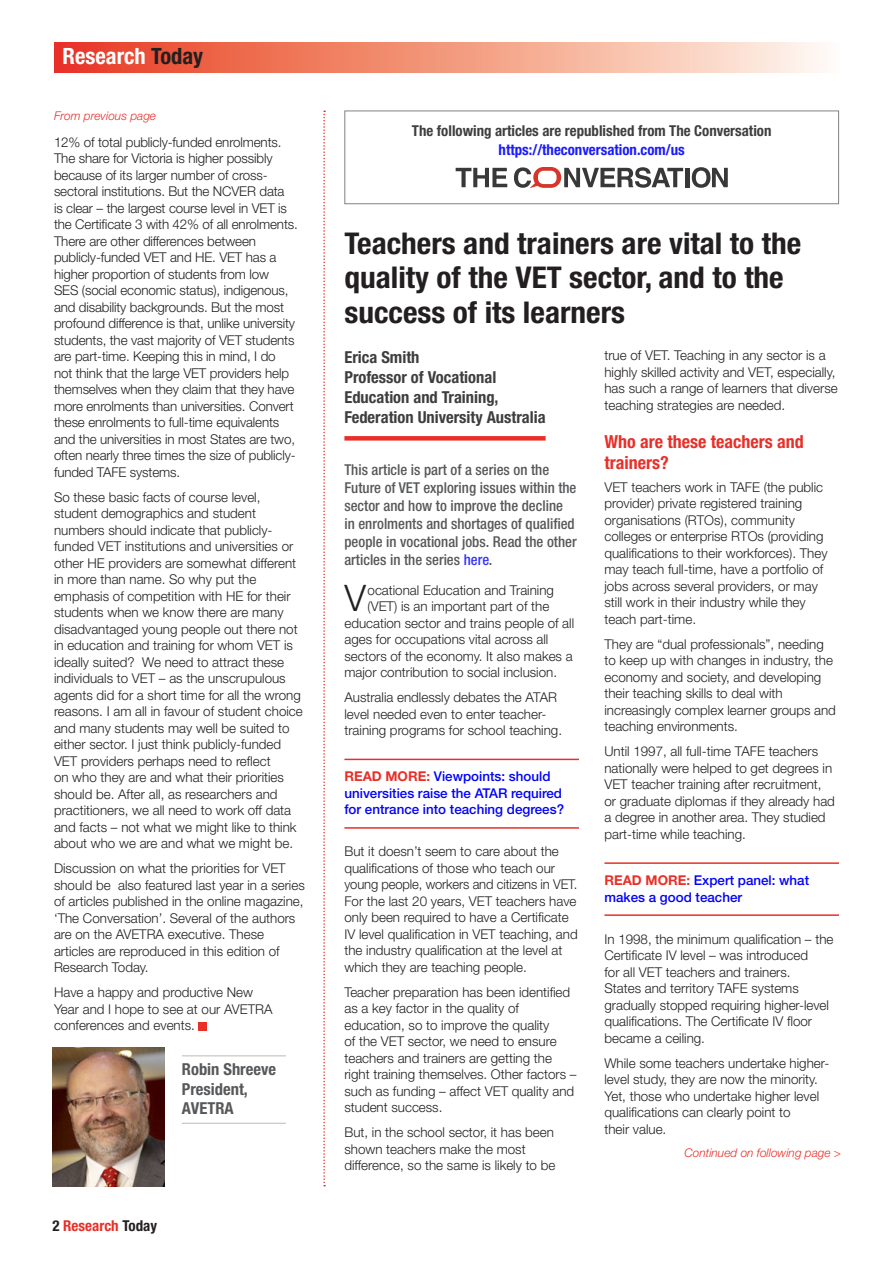
<style>
.page{position:relative;width:893px;height:1263px;background:#fff}
.page>*{position:absolute;margin:0;border:0;box-sizing:border-box;transform-origin:0 0}
.First_par{font:300 36.6px "Helvetica Neue";color:#231f20}
.heading_1{font:700 condensed 30px/34.5px "Helvetica Neue";color:#231f20;scale:1.04 1}
.t1{font:700 condensed 22.5px "Helvetica Neue";color:#fff}
.Heading_3{font:700 condensed 18px/21px "Helvetica Neue";color:#e82f28}
.writers_credit{font:700 condensed 16.5px/20.2px "Helvetica Neue";color:#3e3e3f}
.writers_credit_copy{font:700 condensed 16.5px/19.5px "Helvetica Neue";color:#57585a}
.Intro{font:500 condensed 15px/18px "Helvetica Neue";color:#57585a}
.Heading_4{font:700 condensed 15px "Helvetica Neue";color:#3e3e3f}
.Heading_4-2{font:700 condensed 15px "Helvetica Neue";color:#1a1aff}
.t2{font:700 condensed 15px "Helvetica Neue";color:#e82f28}
.body_text{font:300 13.5px/16.5px "Helvetica Neue";color:#231f20}
.First_par-2{font:300 13.5px "Helvetica Neue";color:#231f20}
.Read_more_breakouts{font:500 13.5px/16.5px "Helvetica Neue";color:#00f}
.body_text-2{font:italic 300 12px "Helvetica Neue";color:#e82f28}
.s1{color:#231f20}
.s2{color:#33f}
.s3{font-weight:700;color:#e82f28}
</style>
<div class="page">
<div style="left:54px;top:43px;width:786px;height:29px;background:linear-gradient(to right,#e8381a,#fffaeb)"></div>
<div style="left:344px;top:436px;width:202px;height:5px;background:#e82f28"></div>
<hr style="left:344px;top:759px;width:235px;height:1px;background:#e82f28">
<hr style="left:344px;top:827px;width:235px;height:2px;background:#e82f28">
<hr style="left:604px;top:862px;width:235px;height:2px;background:#e82f28">
<hr style="left:604px;top:914px;width:235px;height:2px;background:#e82f28">
<hr style="left:182px;top:1055px;width:104px;height:1px;background:#bcbbb8">
<hr style="left:182px;top:1123px;width:104px;height:1px;background:#bcbbb8">
<div style="left:199px;top:1022px;width:8px;height:8px;background:#e82f28"></div>
<img style="left:52px;top:1047px;width:113px;height:139px">
<svg style="left:323px;top:111px;width:2px;height:1075px"></svg>
<div style="left:344px;top:111px;width:495px;height:93px;border:1px solid #83827e"></div>
<svg style="left:456px;top:168px;width:51px;height:19px"></svg>
<hr style="left:685px;top:168px;width:4px;height:19px;background:#383838">
<svg style="left:692px;top:167px;width:36px;height:21px"></svg>
<svg style="left:514px;top:167px;width:169px;height:21px"></svg>
<h3 class="t1" style="left:63px;top:43px;width:142px">Research <span class="s1">Today</span></h3>
<p class="body_text-2" style="left:54px;top:109px;width:104px">From previous page</p>
<p class="body_text" style="left:54px;top:133px;width:245px">12% of total publicly-funded enrolments.<br>The share for Victoria is higher possibly because of its larger number of cross&shy;sectoral institutions. But the NCVER data<br>is clear – the largest course level in VET is the Certificate 3 with 42% of all enrolments.<br>There are other differences between publicly-funded VET and HE. VET has a higher proportion of students from low<br>SES (social economic status), indigenous, and disability backgrounds. But the most profound difference is that, unlike university students, the vast majority of VET students are part-time. Keeping this in mind, I do<br>not think that the large VET providers help themselves when they claim that they have more enrolments than universities. Convert these enrolments to full-time equivalents and the universities in most States are two, often nearly three times the size of publicly&shy;funded TAFE systems.</p>
<p class="body_text" style="left:54px;top:488px;width:250px">So these basic facts of course level, student demographics and student numbers should indicate that publicly&shy;funded VET institutions and universities or other HE providers are somewhat different in more than name. So why put the emphasis of competition with HE for their students when we know there are many disadvantaged young people out there not in education and training for whom VET is ideally suited? We need to attract these individuals to VET – as the unscrupulous agents did for a short time for all the wrong reasons. I am all in favour of student choice and many students may well be suited to either sector. I just think publicly-funded VET providers perhaps need to reflect<br>on who they are and what their priorities should be. After all, as researchers and practitioners, we all need to work off data and facts – not what we might like to think about who we are and what we might be.</p>
<p class="body_text" style="left:54px;top:860px;width:252px">Discussion on what the priorities for VET should be also featured last year in a series of articles published in the online magazine, ‘The Conversation’. Several of the authors are on the AVETRA executive. These articles are reproduced in this edition of Research Today.</p>
<p class="body_text" style="left:54px;top:984px;width:220px">Have a happy and productive New<br>Year and I hope to see at our AVETRA conferences and events.</p>
<p class="writers_credit_copy" style="left:182px;top:1059px;width:96px">Robin Shreeve<br>President,<br>AVETRA</p>
<p class="t2" style="left:52px;top:1216px;width:106px"><span class="s1">2</span> Research <span class="s1">Today</span></p>
<p class="Heading_4" style="left:412px;top:121px;width:361px">The following articles are republished from The Conversation</p>
<p class="Heading_4-2" style="left:499px;top:141px;width:188px">https://theconversation.com/us</p>
<p class="heading_1" style="left:344px;top:226px;width:441px">Teachers and trainers are vital to the quality of the VET sector, and to the success of its learners</p>
<p class="writers_credit" style="left:344px;top:346px;width:203px">Erica Smith<br>Professor of Vocational<br>Education and Training,<br>Federation University Australia</p>
<p class="Intro" style="left:344px;top:461px;width:234px">This article is part of a series on the Future of VET exploring issues within the sector and how to improve the decline in enrolments and shortages of qualified people in vocational jobs. Read the other articles in the series <span class="s2">here</span>.</p>
<p class="First_par" style="left:344px;top:576px;width:23px">V</p>
<p class="First_par-2" style="left:368px;top:581px;width:188px">ocational Education and Training</p>
<p class="body_text" style="left:604px;top:347px;width:235px">true of VET. Teaching in any sector is a highly skilled activity and VET, especially, has such a range of learners that diverse teaching strategies are needed.</p>
<p class="Heading_3" style="left:604px;top:431px;width:201px">Who are these teachers and trainers?</p>
<p class="body_text" style="left:604px;top:478px;width:225px">VET teachers work in TAFE (the public provider) private registered training organisations (RTOs), community colleges or enterprise RTOs (providing qualifications to their workforces). They may teach full-time, have a portfolio of jobs across several providers, or may still work in their industry while they teach part-time.</p>
<p class="body_text" style="left:604px;top:635px;width:233px">They are “dual professionals”, needing to keep up with changes in industry, the economy and society, and developing their teaching skills to deal with increasingly complex learner groups and teaching environments.</p>
<p class="body_text" style="left:604px;top:743px;width:232px">Until 1997, all full-time TAFE teachers nationally were helped to get degrees in VET teacher training after recruitment, or graduate diplomas if they already had a degree in another area. They studied part-time while teaching.</p>
<p class="Read_more_breakouts" style="left:604px;top:872px;width:206px"><span class="s3">READ MORE:</span> Expert panel: what makes a good teacher</p>
<p class="body_text" style="left:604px;top:930px;width:230px">In 1998, the minimum qualification – the Certificate IV level – was introduced<br>for all VET teachers and trainers.<br>States and territory TAFE systems gradually stopped requiring higher-level qualifications. The Certificate IV floor became a ceiling.</p>
<p class="body_text" style="left:604px;top:1054px;width:226px">While some teachers undertake higher&shy;level study, they are now the minority.<br>Yet, those who undertake higher level qualifications can clearly point to<br>their value.</p>
<p class="body_text-2" style="left:684px;top:1145px;width:158px">Continued on following page &gt;</p>
<p class="First_par-2" style="left:368px;top:598px;width:183px">(VET) is an important part of the</p>
<p class="First_par-2" style="left:344px;top:614px;width:231px">education sector and trains people of all</p>
<p class="First_par-2" style="left:344px;top:631px;width:206px">ages for occupations vital across all</p>
<p class="First_par-2" style="left:344px;top:647px;width:230px">sectors of the economy. It also makes a</p>
<p class="First_par-2" style="left:344px;top:664px;width:214px">major contribution to social inclusion.</p>
<p class="body_text" style="left:344px;top:689px;width:219px">Australia endlessly debates the ATAR level needed even to enter teacher&shy;training programs for school teaching.</p>
<p class="Read_more_breakouts" style="left:344px;top:768px;width:221px"><span class="s3">READ MORE:</span> Viewpoints: should universities raise the ATAR required for entrance into teaching degrees?</p>
<p class="body_text" style="left:344px;top:843px;width:235px">But it doesn’t seem to care about the qualifications of those who teach our young people, workers and citizens in VET.<br>For the last 20 years, VET teachers have only been required to have a Certificate IV level qualification in VET teaching, and the industry qualification at the level at which they are teaching people.</p>
<p class="body_text" style="left:344px;top:983px;width:234px">Teacher preparation has been identified as a key factor in the quality of education, so to improve the quality<br>of the VET sector, we need to ensure teachers and trainers are getting the right training themselves. Other factors – such as funding – affect VET quality and student success.</p>
<p class="body_text" style="left:344px;top:1124px;width:212px">But, in the school sector, it has been shown teachers make the most difference, so the same is likely to be</p>
</div>
